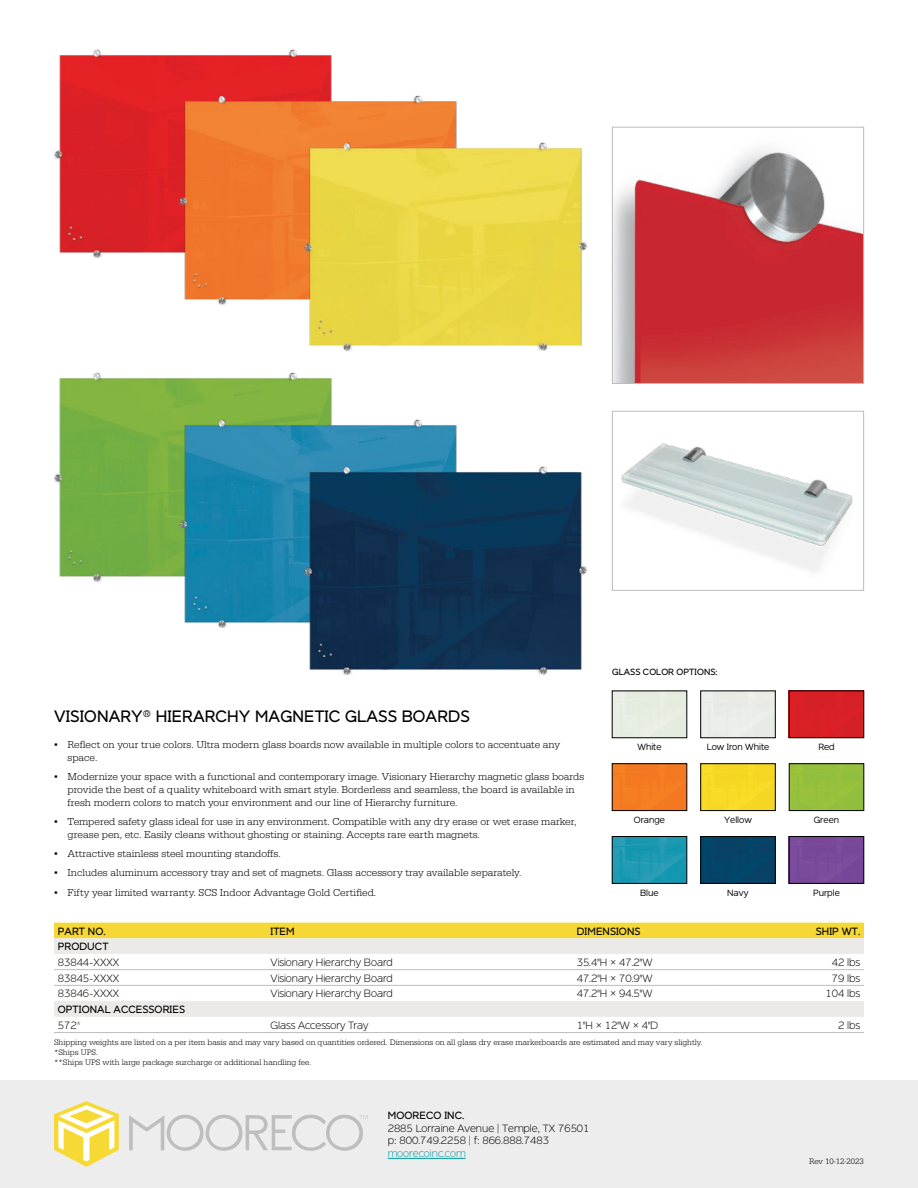
<style>
.page{position:relative;width:918px;height:1188px;background:#fff}
.page>*{position:absolute;margin:0;border:0;box-sizing:border-box;transform-origin:0 0}
.t1{font:16.5px "Dylan";letter-spacing:.01em;color:#000}
.t2{font:300 10.5px/12.6px "Serifa";color:#000}
.t3{font:100 10.5px/12.6px "Dylan";color:#000}
.t4{font:10.5px "Dylan";letter-spacing:.01em;color:#000}
.t5{font:100 10.5px "Dylan";color:#009a9f}
.t6{font:300 9px "Dylan";color:#000}
.t7{font:9px "Dylan";letter-spacing:.01em;color:#000}
.t8{font:300 8.25px/9.9px "Serifa";color:#000}
.s1{font-family:"Verdana";font-weight:400}
</style>
<div class="page">
<div style="left:0;top:1080px;width:918px;height:108px;background:#eeeded"></div>
<svg style="left:54px;top:1101px;width:65px;height:66px"></svg>
<svg style="left:129px;top:1115px;width:238px;height:36px"></svg>
<hr style="left:388px;top:1158px;width:78px;height:1px;background:#009a9f">
<div style="left:54px;top:923px;width:810px;height:15px;background:#f5d735"></div>
<svg style="left:54px;top:938px;width:810px;height:79px"></svg>
<hr style="left:54px;top:1032px;width:213px;height:1px;background:#bebcbd">
<hr style="left:267px;top:1032px;width:306px;height:1px;background:#bebcbd">
<hr style="left:573px;top:1032px;width:143px;height:1px;background:#bebcbd">
<hr style="left:716px;top:1032px;width:148px;height:1px;background:#bebcbd">
<hr style="left:54px;top:985px;width:213px;height:1px;background:#bebcbd">
<hr style="left:267px;top:985px;width:306px;height:1px;background:#bebcbd">
<hr style="left:573px;top:985px;width:143px;height:1px;background:#bebcbd">
<hr style="left:716px;top:985px;width:148px;height:1px;background:#bebcbd">
<hr style="left:54px;top:969px;width:213px;height:1px;background:#bebcbd">
<hr style="left:267px;top:969px;width:306px;height:1px;background:#bebcbd">
<hr style="left:573px;top:969px;width:143px;height:1px;background:#bebcbd">
<hr style="left:716px;top:969px;width:148px;height:1px;background:#bebcbd">
<img style="left:621px;top:443px;width:232px;height:129px">
<div style="left:612px;top:411px;width:252px;height:180px;border:1px solid #bebcbd"></div>
<img style="left:54px;top:49px;width:278px;height:209px">
<img style="left:173px;top:89px;width:284px;height:216px">
<img style="left:298px;top:136px;width:289px;height:215px">
<img style="left:54px;top:372px;width:278px;height:210px">
<img style="left:173px;top:413px;width:284px;height:215px">
<img style="left:298px;top:459px;width:289px;height:216px">
<img style="left:614px;top:148px;width:248px;height:234px">
<div style="left:612px;top:127px;width:252px;height:257px;border:1px solid #bebcbd"></div>
<div style="left:791px;top:693px;width:71px;height:43px;background:#d82026"></div>
<div style="left:789px;top:691px;width:75px;height:47px;border:1px solid #000"></div>
<div style="left:614px;top:766px;width:71px;height:43px;background:#f47b22"></div>
<div style="left:612px;top:764px;width:75px;height:47px;border:1px solid #000"></div>
<div style="left:702px;top:766px;width:71px;height:43px;background:#f6d824"></div>
<div style="left:700px;top:764px;width:75px;height:47px;border:1px solid #000"></div>
<img style="left:614px;top:838px;width:71px;height:44px">
<div style="left:612px;top:836px;width:75px;height:48px;border:1px solid #000"></div>
<div style="left:702px;top:838px;width:71px;height:44px;background:#064367"></div>
<div style="left:700px;top:836px;width:75px;height:48px;border:1px solid #000"></div>
<div style="left:791px;top:766px;width:71px;height:43px;background:#95bf3d"></div>
<div style="left:789px;top:764px;width:75px;height:47px;border:1px solid #000"></div>
<div style="left:791px;top:838px;width:71px;height:44px;background:#794999"></div>
<div style="left:789px;top:836px;width:75px;height:48px;border:1px solid #000"></div>
<h1 class="t1" style="left:54px;top:706px;width:417px">VISIONARY<sup>®</sup> HIERARCHY MAGNETIC GLASS BOARDS</h1>
<p class="t2" style="left:68px;top:739px;width:494px;text-indent:-14px"><span class="s1">▪</span> Reflect on your true colors. Ultra modern glass boards now available in multiple colors to accentuate any space.</p>
<p class="t2" style="left:68px;top:771px;width:518px;text-indent:-14px"><span class="s1">▪</span> Modernize your space with a functional and contemporary image. Visionary Hierarchy magnetic glass boards provide the best of a quality whiteboard with smart style. Borderless and seamless, the board is available in fresh modern colors to match your environment and our line of Hierarchy furniture.</p>
<p class="t2" style="left:68px;top:815px;width:510px;text-indent:-14px"><span class="s1">▪</span> Tempered safety glass ideal for use in any environment. Compatible with any dry erase or wet erase marker, grease pen, etc. Easily cleans without ghosting or staining. Accepts rare earth magnets.</p>
<p class="t2" style="left:54px;top:847px;width:228px"><span class="s1">▪</span> Attractive stainless steel mounting standoffs.</p>
<p class="t2" style="left:54px;top:867px;width:469px"><span class="s1">▪</span> Includes aluminum accessory tray and set of magnets. Glass accessory tray available separately.</p>
<p class="t2" style="left:54px;top:886px;width:324px"><span class="s1">▪</span> Fifty year limited warranty. SCS Indoor Advantage Gold Certified.</p>
<p class="t7" style="left:612px;top:666px;width:107px">GLASS COLOR OPTIONS:</p>
<p class="t6" style="left:637px;top:741px;width:26px">White</p>
<p class="t6" style="left:707px;top:741px;width:64px">Low Iron White</p>
<p class="t6" style="left:818px;top:741px;width:18px">Red</p>
<p class="t6" style="left:634px;top:814px;width:33px">Orange</p>
<p class="t6" style="left:724px;top:814px;width:29px">Yellow</p>
<p class="t6" style="left:640px;top:887px;width:20px">Blue</p>
<p class="t6" style="left:727px;top:887px;width:23px">Navy</p>
<p class="t6" style="left:814px;top:814px;width:27px">Green</p>
<p class="t6" style="left:813px;top:887px;width:28px">Purple</p>
<p class="t4" style="left:58px;top:924px;width:49px">PART NO.</p>
<p class="t4" style="left:271px;top:924px;width:26px">ITEM</p>
<p class="t4" style="left:577px;top:924px;width:65px">DIMENSIONS</p>
<p class="t4" style="left:816px;top:924px;width:46px">SHIP WT.</p>
<p class="t4" style="left:58px;top:939px;width:52px">PRODUCT</p>
<p class="t3" style="left:58px;top:956px;width:63px">83844-XXXX</p>
<p class="t3" style="left:271px;top:956px;width:124px">Visionary Hierarchy Board</p>
<p class="t3" style="left:577px;top:956px;width:77px">35.4"H × 47.2"W</p>
<p class="t3" style="left:832px;top:956px;width:30px">42 lbs</p>
<p class="t3" style="left:58px;top:971px;width:63px">83845-XXXX</p>
<p class="t3" style="left:271px;top:971px;width:124px">Visionary Hierarchy Board</p>
<p class="t3" style="left:577px;top:971px;width:77px">47.2"H × 70.9"W</p>
<p class="t3" style="left:832px;top:971px;width:30px">79 lbs</p>
<p class="t3" style="left:58px;top:987px;width:63px">83846-XXXX</p>
<p class="t3" style="left:271px;top:987px;width:124px">Visionary Hierarchy Board</p>
<p class="t3" style="left:577px;top:987px;width:77px">47.2"H × 94.5"W</p>
<p class="t3" style="left:826px;top:987px;width:36px">104 lbs</p>
<p class="t4" style="left:58px;top:1002px;width:129px">OPTIONAL ACCESSORIES</p>
<p class="t3" style="left:58px;top:1019px;width:24px">572*</p>
<p class="t3" style="left:271px;top:1019px;width:99px">Glass Accessory Tray</p>
<p class="t3" style="left:577px;top:1019px;width:83px">1"H × 12"W × 4"D</p>
<p class="t3" style="left:838px;top:1019px;width:24px">2 lbs</p>
<p class="t8" style="left:54px;top:1037px;width:650px">Shipping weights are listed on a per item basis and may vary based on quantities ordered. Dimensions on all glass dry erase markerboards are estimated and may vary slightly. *Ships UPS.<br>**Ships UPS with large package surcharge or additional handling fee.</p>
<p class="t4" style="left:388px;top:1108px;width:78px">MOORECO INC.</p>
<p class="t3" style="left:388px;top:1122px;width:203px">2885 Lorraine Avenue | Temple, TX 76501 p: 800.749.2258 | f: 866.888.7483</p>
<p class="t5" style="left:388px;top:1147px;width:80px">moorecoinc.com</p>
<p class="t8" style="left:809px;top:1156px;width:56px">Rev 10-12-2023</p>
</div>
